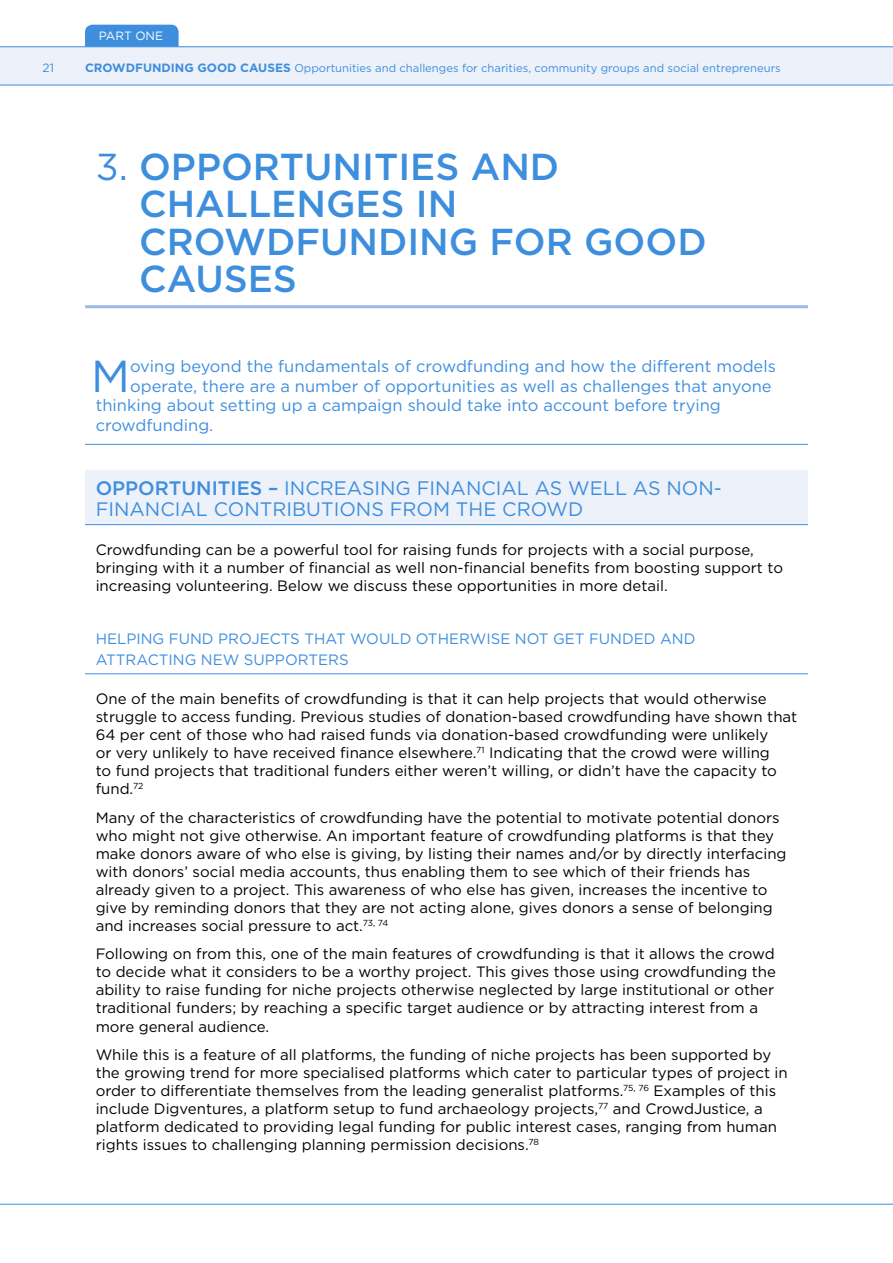
<style>
.page{position:relative;width:893px;height:1263px;background:#fff}
.page>*{position:absolute;margin:0;border:0;box-sizing:border-box;transform-origin:0 0}
.t1{font:44.85px "Gotham HTF";color:#3e8ede}
.t2{font:500 37.5px/37.5px "Gotham HTF";color:#3e8ede}
.t3{font:19.5px/21px "Gotham HTF";color:#3e8ede}
.t4{font:16.5px "Gotham HTF";color:#3e8ede}
.t5{font:15px/18px "Gotham HTF";color:#000}
.t6{font:15px/21px "Gotham HTF";color:#3e8ede}
.t7{font:12px "Gotham HTF";color:#fff}
.t8{font:12px "Gotham HTF";color:#3e8ede}
.t9{font:11.25px "Gotham HTF";color:#3e8ede}
.s1{font-weight:700;font-size:12px}
.s2{font-weight:400}
.s3{font-weight:500}
</style>
<div class="page">
<hr style="left:0;top:1204px;width:893px;height:1px;background:#3e8ede">
<svg style="left:0;top:25px;width:893px;height:60px"></svg>
<div style="left:85px;top:470px;width:723px;height:54px;background:#ecf1fa"></div>
<hr style="left:85px;top:305px;width:723px;height:3px;background:#9cbae8">
<hr style="left:85px;top:444px;width:723px;height:1px;background:#3e8ede">
<hr style="left:85px;top:524px;width:723px;height:1px;background:#3e8ede">
<hr style="left:85px;top:673px;width:723px;height:1px;background:#3e8ede">
<p class="t7" style="left:99px;top:29px;width:66px">PART ONE</p>
<p class="t8" style="left:43px;top:61px;width:13px">21</p>
<p class="t9" style="left:85px;top:61px;width:697px"><span class="s1">CROWDFUNDING GOOD CAUSES</span> Opportunities and challenges for charities, community groups and social entrepreneurs</p>
<h2 class="t2" style="left:139px;top:147px;width:569px;text-indent:-43px"><span class="s2">3.</span> OPPORTUNITIES AND<br>CHALLENGES IN<br>CROWDFUNDING FOR GOOD<br>CAUSES</h2>
<h1 class="t1" style="left:91px;top:351px;width:40px">M</h1>
<p class="t4" style="left:130px;top:357px;width:647px">oving beyond the fundamentals of crowdfunding and how the different models</p>
<p class="t4" style="left:130px;top:377px;width:643px">operate, there are a number of opportunities as well as challenges that anyone</p>
<p class="t4" style="left:96px;top:396px;width:627px">thinking about setting up a campaign should take into account before trying</p>
<p class="t4" style="left:96px;top:416px;width:119px">crowdfunding.</p>
<h3 class="t3" style="left:96px;top:477px;width:628px"><span class="s3">OPPORTUNITIES –</span> INCREASING FINANCIAL AS WELL AS NON-<br>FINANCIAL CONTRIBUTIONS FROM THE CROWD</h3>
<p class="t5" style="left:96px;top:540px;width:689px">Crowdfunding can be a powerful tool for raising funds for projects with a social purpose, bringing with it a number of financial as well non-financial benefits from boosting support to increasing volunteering. Below we discuss these opportunities in more detail.</p>
<p class="t6" style="left:96px;top:628px;width:601px">HELPING FUND PROJECTS THAT WOULD OTHERWISE NOT GET FUNDED AND<br>ATTRACTING NEW SUPPORTERS</p>
<p class="t5" style="left:96px;top:690px;width:703px">One of the main benefits of crowdfunding is that it can help projects that would otherwise struggle to access funding. Previous studies of donation-based crowdfunding have shown that 64 per cent of those who had raised funds via donation-based crowdfunding were unlikely<br>or very unlikely to have received finance elsewhere.<sup>71</sup> Indicating that the crowd were willing<br>to fund projects that traditional funders either weren’t willing, or didn’t have the capacity to fund.<sup>72</sup></p>
<p class="t5" style="left:96px;top:808px;width:692px">Many of the characteristics of crowdfunding have the potential to motivate potential donors who might not give otherwise. An important feature of crowdfunding platforms is that they make donors aware of who else is giving, by listing their names and/or by directly interfacing with donors’ social media accounts, thus enabling them to see which of their friends has already given to a project. This awareness of who else has given, increases the incentive to give by reminding donors that they are not acting alone, gives donors a sense of belonging and increases social pressure to act.<sup>73,</sup> <sup>74</sup></p>
<p class="t5" style="left:96px;top:945px;width:682px">Following on from this, one of the main features of crowdfunding is that it allows the crowd to decide what it considers to be a worthy project. This gives those using crowdfunding the ability to raise funding for niche projects otherwise neglected by large institutional or other traditional funders; by reaching a specific target audience or by attracting interest from a more general audience.</p>
<p class="t5" style="left:96px;top:1045px;width:694px">While this is a feature of all platforms, the funding of niche projects has been supported by the growing trend for more specialised platforms which cater to particular types of project in order to differentiate themselves from the leading generalist platforms.<sup>75,</sup> <sup>76</sup> Examples of this include Digventures, a platform setup to fund archaeology projects,<sup>77</sup> and CrowdJustice, a platform dedicated to providing legal funding for public interest cases, ranging from human rights issues to challenging planning permission decisions.<sup>78</sup></p>
</div>
